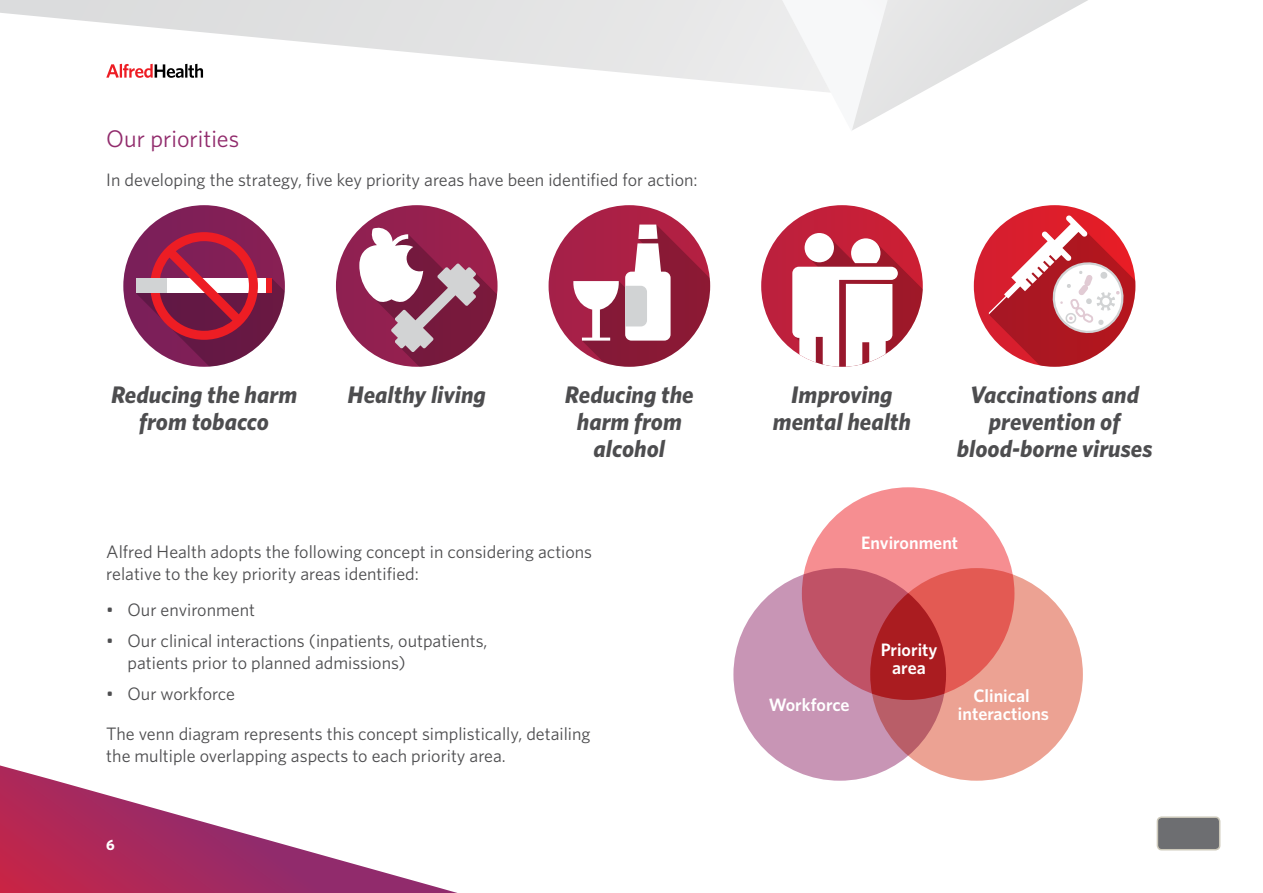
<style>
.page{position:relative;width:1263px;height:893px;background:#fff}
.page>*{position:absolute;margin:0;border:0;box-sizing:border-box;transform-origin:0 0}
.t1{font:italic 700 24px/27px "Whitney";color:#4d4d4f;text-align:center}
.t2{font:24px "Whitney";color:#912b6c}
.t3{font:18px/22.5px "Whitney";color:#4d4d4f}
.t4{font:600 18px/18px "Whitney";color:#fff;text-align:center}
.t5{font:700 15px "Whitney";color:#fff}
</style>
<div class="page">
<svg style="left:1035px;top:0;width:53px;height:30px"></svg>
<svg style="left:852px;top:0;width:183px;height:130px"></svg>
<svg style="left:0;top:0;width:830px;height:92px"></svg>
<svg style="left:0;top:765px;width:457px;height:128px"></svg>
<svg style="left:106px;top:64px;width:97px;height:14px"></svg>
<div style="left:1157px;top:817px;width:63px;height:33px;background:#6d6e71;border-radius:4px"></div>
<div style="left:1157px;top:816px;width:63px;height:34px;border:2px solid #cdc9ba;border-radius:4px"></div>
<div style="left:123px;top:205px;width:162px;height:162px;background:#801f57;border-radius:81px"></div>
<svg style="left:136px;top:232px;width:149px;height:135px"></svg>
<div style="left:136px;top:279px;width:31px;height:14px;background:#d1d3d4"></div>
<div style="left:336px;top:205px;width:161px;height:162px;background:#902051;border-radius:81px"></div>
<svg style="left:359px;top:227px;width:138px;height:140px"></svg>
<div style="left:549px;top:205px;width:161px;height:162px;background:#a62048;border-radius:81px"></div>
<svg style="left:573px;top:225px;width:137px;height:142px"></svg>
<div style="left:761px;top:205px;width:162px;height:162px;background:#bf203c;border-radius:81px"></div>
<div style="left:804px;top:233px;width:30px;height:29px;background:#fff;border-radius:50%"></div>
<svg style="left:792px;top:237px;width:131px;height:130px"></svg>
<div style="left:974px;top:205px;width:161px;height:162px;background:#d51e2f;border-radius:81px"></div>
<svg style="left:989px;top:215px;width:146px;height:152px"></svg>
<div style="left:870px;top:568px;width:213px;height:213px;background:#eca293;border-radius:50%"></div>
<svg style="left:733px;top:568px;width:213px;height:213px;background:#c68fac"></svg>
<svg style="left:802px;top:487px;width:212px;height:213px;background:#e37276"></svg>
<svg style="left:870px;top:593px;width:76px;height:107px;background:#b32b30"></svg>
<h1 class="t2" style="left:106px;top:122px;width:134px">Our priorities</h1>
<p class="t3" style="left:106px;top:168px;width:593px">In developing the strategy, five key priority areas have been identified for action:</p>
<h1 class="t1" style="left:111px;top:381px;width:188px">Reducing the harm from tobacco</h1>
<h1 class="t1" style="left:348px;top:381px;width:140px">Healthy living</h1>
<h1 class="t1" style="left:565px;top:381px;width:130px">Reducing the harm from alcohol</h1>
<h1 class="t1" style="left:773px;top:381px;width:140px">Improving mental health</h1>
<h1 class="t1" style="left:957px;top:381px;width:197px">Vaccinations and prevention of blood-borne viruses</h1>
<p class="t3" style="left:106px;top:540px;width:487px">Alfred Health adopts the following concept in considering actions relative to the key priority areas identified:</p>
<p class="t3" style="left:106px;top:597px;width:150px">• Our environment</p>
<p class="t3" style="left:128px;top:628px;width:361px;text-indent:-21px">• Our clinical interactions (inpatients, outpatients, patients prior to planned admissions)</p>
<p class="t3" style="left:106px;top:674px;width:486px;line-height:39.5px">• Our workforce<br>The venn diagram represents this concept simplistically, detailing</p>
<p class="t3" style="left:106px;top:744px;width:401px">the multiple overlapping aspects to each priority area.</p>
<p class="t5" style="left:106px;top:835px;width:10px">6</p>
<p class="t4" style="left:861px;top:534px;width:99px">Environment</p>
<p class="t4" style="left:881px;top:640px;width:58px">Priority area</p>
<p class="t4" style="left:769px;top:695px;width:82px">Workforce</p>
<p class="t4" style="left:958px;top:686px;width:93px">Clinical interactions</p>
</div>
